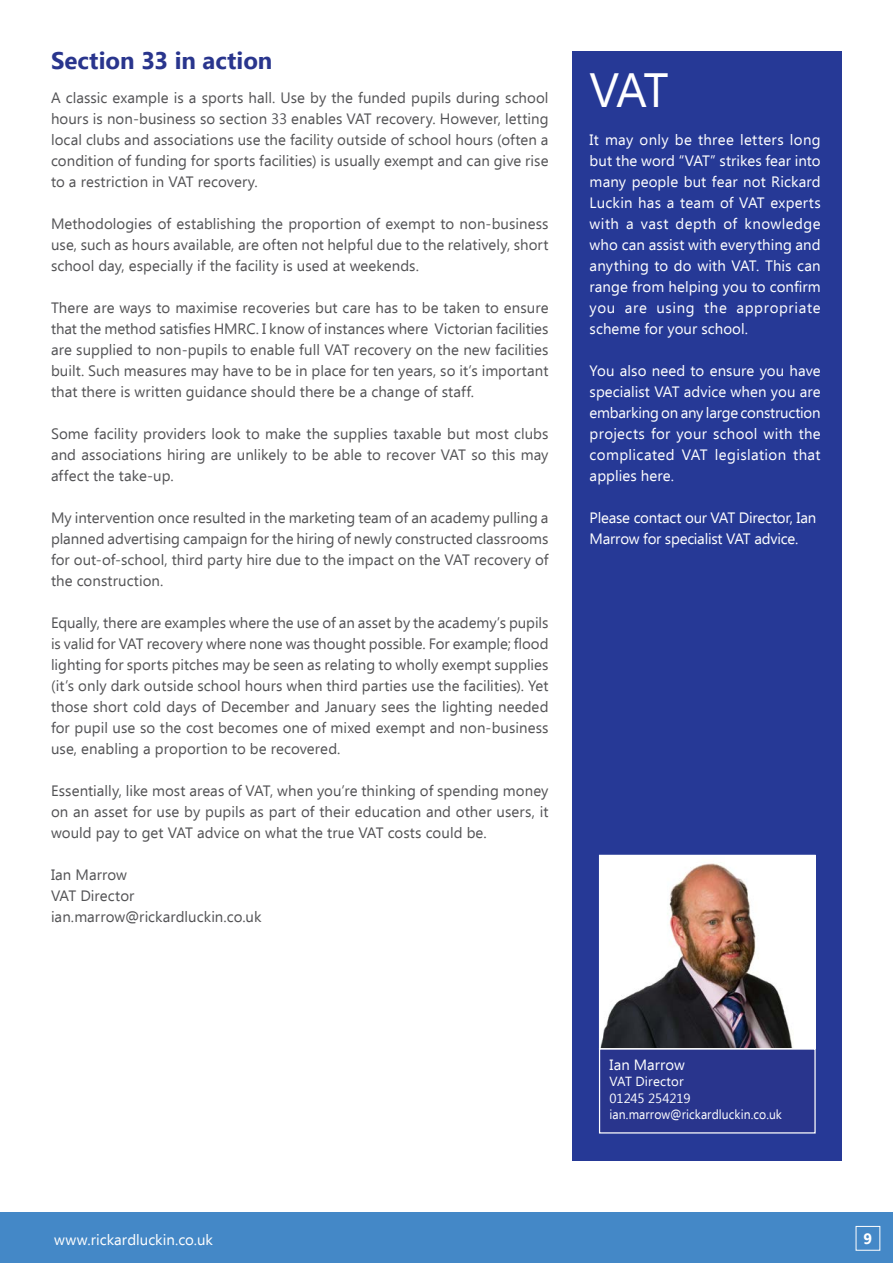
<style>
.page{position:relative;width:893px;height:1263px;background:#fff}
.page>*{position:absolute;margin:0;border:0;box-sizing:border-box;transform-origin:0 0}
.t1{font:48px "Ebrima";color:#fff}
.body{font:700 24px "Ebrima";color:#29358d}
.body-2{font:15px/21px "Ebrima";letter-spacing:.005em;color:#535355;text-align:justify}
.body-3{font:15px/21px "Ebrima";letter-spacing:.005em;color:#fff;text-align:justify}
.body-4{font:15px/21px "Ebrima";letter-spacing:-.015em;color:#fff}
.t2{font:700 15px "Ebrima";color:#fff}
.contact_deets{font:14.85px "Ebrima";letter-spacing:.005em;color:#fff}
.contact_deets-2{font:13.2px "Ebrima";letter-spacing:.005em;color:#fff;scale:.92 1}
.contact_deets-3{font:13.2px "Ebrima";letter-spacing:.005em;color:#fff}
</style>
<div class="page">
<div style="left:573px;top:51px;width:269px;height:1110px;background:#263996"></div>
<img style="left:601px;top:857px;width:213px;height:190px">
<div style="left:599px;top:855px;width:217px;height:194px;border:1px solid #fff"></div>
<div style="left:600px;top:1049px;width:215px;height:84px;background:#29358d"></div>
<div style="left:599px;top:1048px;width:217px;height:85px;border:1px solid #fff"></div>
<div style="left:0;top:1212px;width:893px;height:51px;background:#4488c7"></div>
<p class="body" style="left:51px;top:42px;width:223px">Section 33 in action</p>
<p class="body-2" style="left:51px;top:88px;width:499px">A classic example is a sports hall. Use by the funded pupils during school hours is non-business so section 33 enables VAT recovery. However, letting local clubs and associations use the facility outside of school hours (often a condition of funding for sports facilities) is usually exempt and can give rise to a restriction in VAT recovery.</p>
<p class="body-2" style="left:51px;top:214px;width:499px">Methodologies of establishing the proportion of exempt to non-business use, such as hours available, are often not helpful due to the relatively, short school day, especially if the facility is used at weekends.</p>
<p class="body-2" style="left:51px;top:298px;width:499px">There are ways to maximise recoveries but care has to be taken to ensure that the method satisfies HMRC. I know of instances where Victorian facilities are supplied to non-pupils to enable full VAT recovery on the new facilities built. Such measures may have to be in place for ten years, so it’s important that there is written guidance should there be a change of staff.</p>
<p class="body-2" style="left:51px;top:424px;width:499px">Some facility providers look to make the supplies taxable but most clubs and associations hiring are unlikely to be able to recover VAT so this may affect the take-up.</p>
<p class="body-2" style="left:51px;top:508px;width:499px">My intervention once resulted in the marketing team of an academy pulling a planned advertising campaign for the hiring of newly constructed classrooms for out-of-school, third party hire due to the impact on the VAT recovery of the construction.</p>
<p class="body-2" style="left:51px;top:613px;width:499px">Equally, there are examples where the use of an asset by the academy’s pupils is valid for VAT recovery where none was thought possible. For example; flood lighting for sports pitches may be seen as relating to wholly exempt supplies (it’s only dark outside school hours when third parties use the facilities). Yet those short cold days of December and January sees the lighting needed for pupil use so the cost becomes one of mixed exempt and non-business use, enabling a proportion to be recovered.</p>
<p class="body-2" style="left:51px;top:781px;width:499px">Essentially, like most areas of VAT, when you’re thinking of spending money on an asset for use by pupils as part of their education and other users, it would pay to get VAT advice on what the true VAT costs could be.</p>
<p class="body-2" style="left:51px;top:865px;width:212px;text-align:left">Ian Marrow<br>VAT Director ian.marrow@rickardluckin.co.uk</p>
<p class="t1" style="left:590px;top:56px;width:80px">VAT</p>
<p class="body-3" style="left:590px;top:130px;width:233px">It may only be three letters long but the word “VAT” strikes fear into many people but fear not Rickard Luckin has a team of VAT experts with a vast depth of knowledge who can assist with everything and anything to do with VAT. This can range from helping you to confirm you are using the appropriate scheme for your school.</p>
<p class="body-3" style="left:590px;top:361px;width:233px">You also need to ensure you have specialist VAT advice when you are embarking on any large construction projects for your school with the complicated VAT legislation that applies here.</p>
<p class="body-4" style="left:590px;top:508px;width:228px">Please contact our VAT Director, Ian<br>Marrow for specialist VAT advice.</p>
<p class="contact_deets" style="left:609px;top:1054px;width:77px">Ian Marrow</p>
<p class="contact_deets-3" style="left:609px;top:1072px;width:76px">VAT Director</p>
<p class="contact_deets-3" style="left:609px;top:1089px;width:82px">01245 254219</p>
<p class="contact_deets-2" style="left:609px;top:1105px;width:189px">ian.marrow@rickardluckin.co.uk</p>
<p class="body-3" style="left:54px;top:1230px;width:161px">www.rickardluckin.co.uk</p>
<p class="t2" style="left:864px;top:1228px;width:10px">9</p>
</div>
